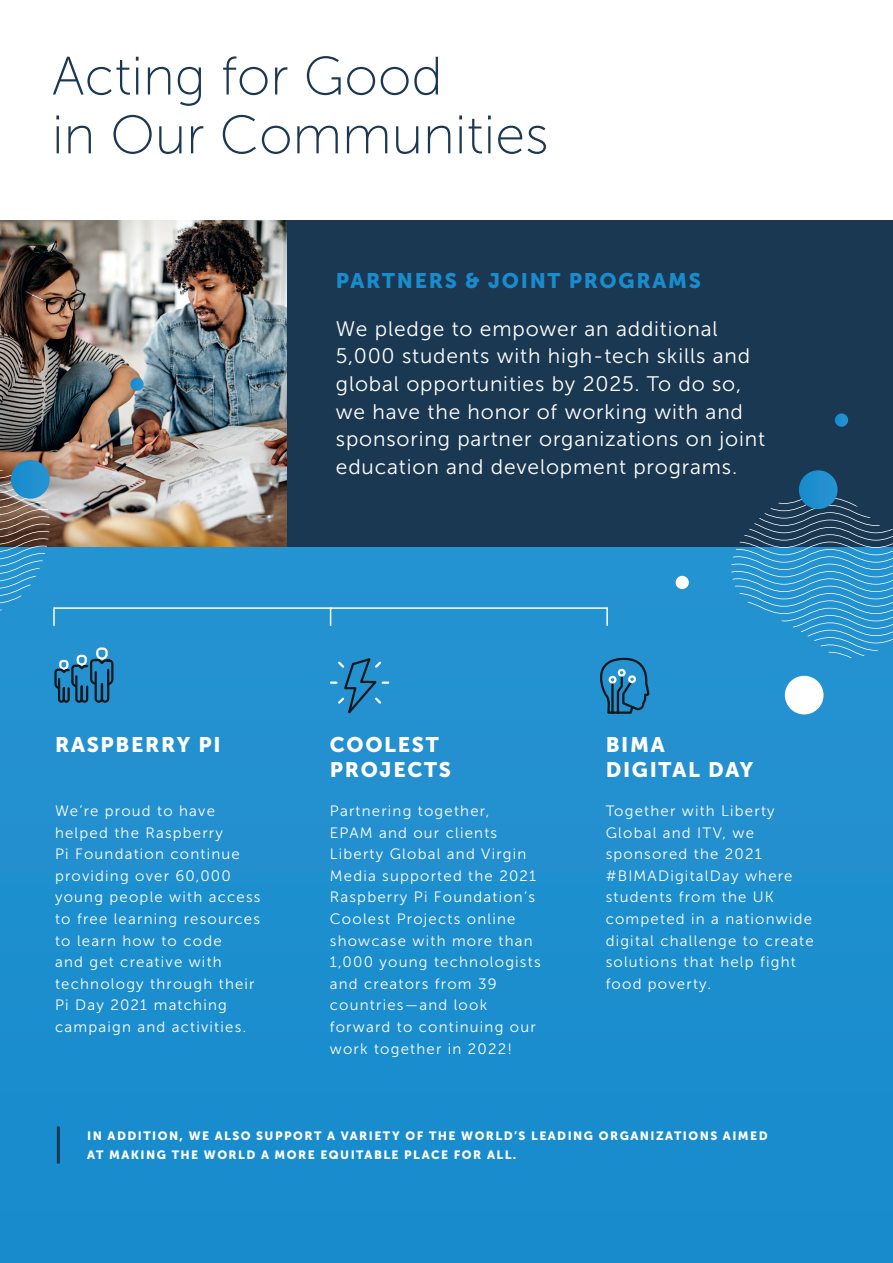
<style>
.page{position:relative;width:893px;height:1263px;background:#fff}
.page>*{position:absolute;margin:0;border:0;box-sizing:border-box;transform-origin:0 0}
.t1{font:54px/58.8px "Museo Sans 100";color:#1a3852}
.t2{font:21px/27.6px "Museo Sans 300";letter-spacing:.04em;color:#fff}
.t3{font:21px/25.2px "Museo Sans 900";letter-spacing:.08em;color:#fff}
.t4{font:21px "Museo Sans 900";letter-spacing:.08em;color:#1a8bcc}
.t5{font:15px/21.6px "Museo Sans 300";letter-spacing:.08em;color:#fff}
.t6{font:12px/18.6px "Museo Sans 900";letter-spacing:.12em;color:#fff}
</style>
<div class="page">
<div style="left:0;top:427px;width:893px;height:836px;background:#1c8fcf"></div>
<img style="left:0;top:220px;width:287px;height:326px">
<div style="left:287px;top:220px;width:606px;height:326px;background:#1a3852"></div>
<hr style="left:57px;top:1126px;width:3px;height:37px;background:#1a3852">
<hr style="left:54px;top:607px;width:553px;height:2px;background:#fff">
<svg style="left:330px;top:607px;width:1px;height:19px"></svg>
<svg style="left:606px;top:607px;width:2px;height:19px"></svg>
<svg style="left:54px;top:647px;width:60px;height:56px"></svg>
<svg style="left:329px;top:658px;width:61px;height:56px"></svg>
<svg style="left:600px;top:657px;width:50px;height:57px"></svg>
<svg style="left:731px;top:492px;width:162px;height:166px"></svg>
<svg style="left:0;top:470px;width:55px;height:156px"></svg>
<div style="left:799px;top:470px;width:38px;height:39px;background:#238fcf;border-radius:19px"></div>
<div style="left:11px;top:460px;width:39px;height:39px;background:#238fcf;border-radius:19px"></div>
<div style="left:785px;top:676px;width:38px;height:38px;background:#fff;border-radius:50%"></div>
<svg style="left:835px;top:413px;width:13px;height:14px"></svg>
<svg style="left:130px;top:378px;width:14px;height:13px"></svg>
<div style="left:676px;top:576px;width:13px;height:13px;background:#fff;border-radius:50%"></div>
<h1 class="t1" style="left:52px;top:47px;width:498px">Acting for Good<br>in Our Communities</h1>
<h2 class="t4" style="left:336px;top:268px;width:366px">PARTNERS &amp; JOINT PROGRAMS</h2>
<h2 class="t2" style="left:336px;top:315px;width:431px">We pledge to empower an additional 5,000 students with high-tech skills and global opportunities by 2025. To do so, we have the honor of working with and sponsoring partner organizations on joint education and development programs.</h2>
<h2 class="t3" style="left:55px;top:732px;width:167px">RASPBERRY PI</h2>
<h2 class="t3" style="left:330px;top:732px;width:123px">COOLEST<br>PROJECTS</h2>
<h2 class="t3" style="left:606px;top:732px;width:149px">BIMA<br>DIGITAL DAY</h2>
<p class="t5" style="left:55px;top:800px;width:207px">We’re proud to have helped the Raspberry<br>Pi Foundation continue providing over 60,000 young people with access to free learning resources to learn how to code<br>and get creative with technology through their<br>Pi Day 2021 matching campaign and activities.</p>
<p class="t5" style="left:330px;top:800px;width:212px">Partnering together,<br>EPAM and our clients<br>Liberty Global and Virgin<br>Media supported the 2021<br>Raspberry Pi Foundation’s<br>Coolest Projects online showcase with more than<br>1,000 young technologists and creators from 39 countries—and look forward to continuing our work together in 2022!</p>
<p class="t5" style="left:606px;top:800px;width:210px">Together with Liberty<br>Global and ITV, we sponsored the 2021 #BIMADigitalDay where students from the UK competed in a nationwide digital challenge to create solutions that help fight food poverty.</p>
<p class="t6" style="left:87px;top:1126px;width:682px">IN ADDITION, WE ALSO SUPPORT A VARIETY OF THE WORLD’S LEADING ORGANIZATIONS AIMED<br>AT MAKING THE WORLD A MORE EQUITABLE PLACE FOR ALL.</p>
</div>
